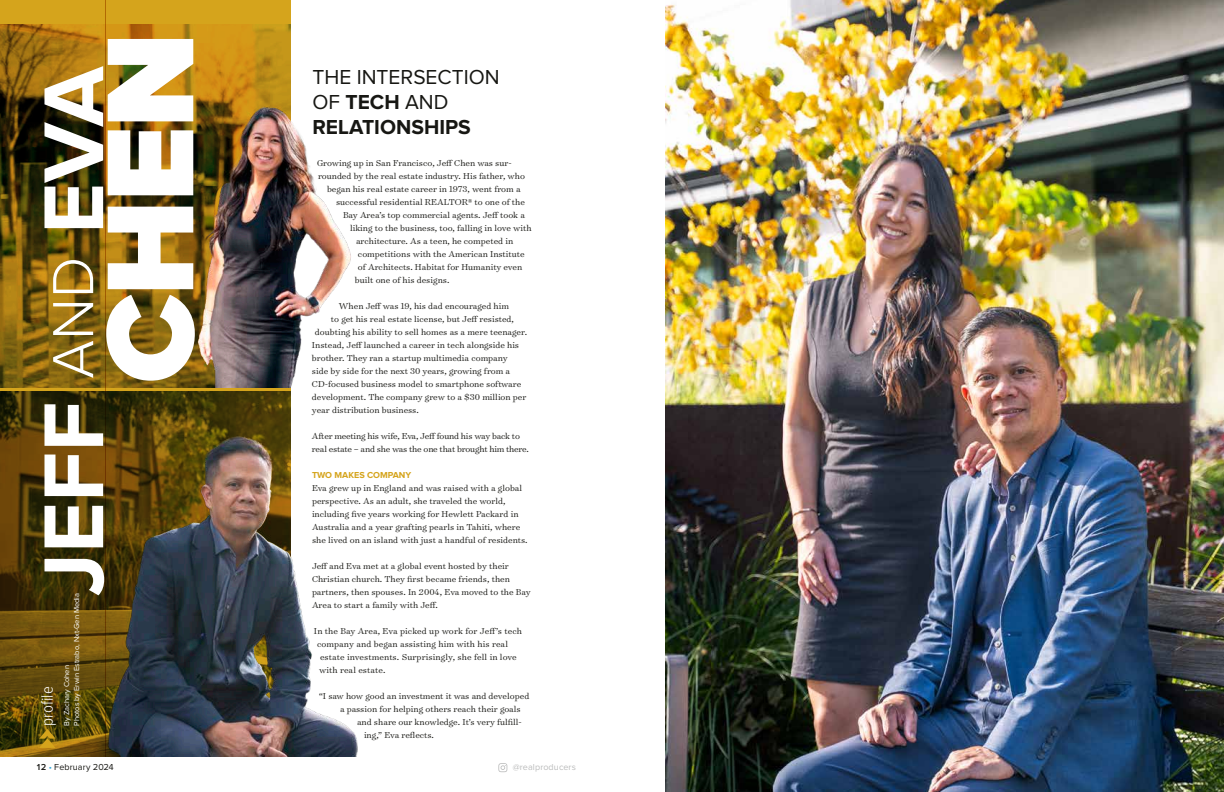
<style>
.page{position:relative;width:1224px;height:792px;background:#fff}
.page>*{position:absolute;margin:0;border:0;box-sizing:border-box;transform-origin:0 0}
.t1{font:900 128.4px "Proxima Nova";color:#fff}
.t2{font:700 88px "Proxima Nova";color:#fff}
.t3{font:21px/25.2px "Proxima Nova";color:#171713}
.t4{font:300 17px "Proxima Nova Cond";color:#fff}
.t5{font:300 9.8px/13px "Surveyor Text";color:#171713}
.t6{font:300 9.8px/13px "Surveyor Text";letter-spacing:-.02em;color:#171713}
.t7{font:9px "Proxima Nova";letter-spacing:.01em;color:#171713}
.t8{font:700 9px "Proxima Nova";color:#d5a41c}
.t9{font:9px "Proxima Nova";letter-spacing:.01em;color:#bbbcbc}
.t10{font:7.5px/10px "Proxima Nova";color:#fff}
.s1{font-weight:300;font-size:60px}
.s2{font-weight:700}
.s3{font-weight:600}
.s4{color:#31a5d9}
</style>
<div class="page">
<svg style="left:498px;top:763px;width:9px;height:9px"></svg>
<svg style="left:105px;top:0;width:186px;height:391px;background:#956d11"></svg>
<svg style="left:0;top:0;width:105px;height:756px;background:#654b0b"></svg>
<img style="left:665px;top:0;width:559px;height:792px">
<svg style="left:39px;top:729px;width:17px;height:19px"></svg>
<img style="left:168px;top:24px;width:183px;height:363px">
<img style="left:99px;top:391px;width:259px;height:365px">
<h1 class="t1" style="left:92px;top:383px;width:352px;rotate:-90deg">CHEN</h1>
<h2 class="t2" style="left:34px;top:596px;width:532px;rotate:-90deg">JEFF <span class="s1">AND</span> EVA</h2>
<p class="t10" style="left:62px;top:726px;width:134px;rotate:-90deg">By Zachary Cohen<br>Photos by Erwin Estrabo, Nxt-Gen Media</p>
<h3 class="t4" style="left:39px;top:726px;width:41px;rotate:-90deg">profile</h3>
<h3 class="t3" style="left:312px;top:65px;width:189px">THE INTERSECTION<br>OF <span class="s2">TECH</span> AND<br><span class="s2">RELATIONSHIPS</span></h3>
<p class="t5" style="left:317px;top:156px;width:196px">Growing up in San Francisco, Jeff Chen was sur-</p>
<p class="t5" style="left:318px;top:169px;width:208px">rounded by the real estate industry. His father, who</p>
<p class="t5" style="left:327px;top:182px;width:195px">began his real estate career in 1973, went from a</p>
<p class="t5" style="left:336px;top:195px;width:190px">successful residential REALTOR® to one of the</p>
<p class="t5" style="left:343px;top:208px;width:183px">Bay Area’s top commercial agents. Jeff took a</p>
<p class="t5" style="left:350px;top:221px;width:183px">liking to the business, too, falling in love with</p>
<p class="t5" style="left:356px;top:234px;width:159px">architecture. As a teen, he competed in</p>
<p class="t5" style="left:358px;top:247px;width:168px">competitions with the American Institute</p>
<p class="t5" style="left:358px;top:260px;width:166px">of Architects. Habitat for Humanity even</p>
<p class="t5" style="left:355px;top:273px;width:96px">built one of his designs.</p>
<p class="t5" style="left:339px;top:299px;width:171px">When Jeff was 19, his dad encouraged him</p>
<p class="t5" style="left:331px;top:312px;width:185px">to get his real estate license, but Jeff resisted,</p>
<p class="t5" style="left:315px;top:325px;width:214px">doubting his ability to sell homes as a mere teenager.</p>
<p class="t5" style="left:312px;top:338px;width:209px">Instead, Jeff launched a career in tech alongside his</p>
<p class="t5" style="left:312px;top:351px;width:197px">brother. They ran a startup multimedia company</p>
<p class="t5" style="left:312px;top:364px;width:200px">side by side for the next 30 years, growing from a</p>
<p class="t5" style="left:312px;top:377px;width:211px">CD-focused business model to smartphone software</p>
<p class="t5" style="left:312px;top:390px;width:216px">development. The company grew to a $30 million per</p>
<p class="t5" style="left:312px;top:403px;width:108px">year distribution business.</p>
<p class="t6" style="left:312px;top:429px;width:219px">After meeting his wife, Eva, Jeff found his way back to real estate – and she was the one that brought him there.</p>
<p class="t8" style="left:312px;top:471px;width:101px">TWO MAKES COMPANY</p>
<p class="t5" style="left:312px;top:481px;width:217px">Eva grew up in England and was raised with a global perspective. As an adult, she traveled the world, including five years working for Hewlett Packard in Australia and a year grafting pearls in Tahiti, where she lived on an island with just a handful of residents.</p>
<p class="t5" style="left:312px;top:559px;width:220px">Jeff and Eva met at a global event hosted by their Christian church. They first became friends, then partners, then spouses. In 2004, Eva moved to the Bay Area to start a family with Jeff.</p>
<p class="t5" style="left:314px;top:624px;width:210px">In the Bay Area, Eva picked up work for Jeff’s tech</p>
<p class="t5" style="left:317px;top:637px;width:193px">company and began assisting him with his real</p>
<p class="t5" style="left:320px;top:650px;width:198px">estate investments. Surprisingly, she fell in love</p>
<p class="t5" style="left:319px;top:663px;width:68px">with real estate.</p>
<p class="t5" style="left:319px;top:689px;width:212px">“I saw how good an investment it was and developed</p>
<p class="t5" style="left:340px;top:702px;width:182px">a passion for helping others reach their goals</p>
<p class="t5" style="left:357px;top:715px;width:166px">and share our knowledge. It’s very fulfill-</p>
<p class="t5" style="left:364px;top:728px;width:72px">ing,” Eva reflects.</p>
<p class="t7" style="left:36px;top:762px;width:80px"><span class="s3">12</span> <span class="s4">•</span> February 2024</p>
<p class="t9" style="left:513px;top:762px;width:65px">@realproducers</p>
</div>
